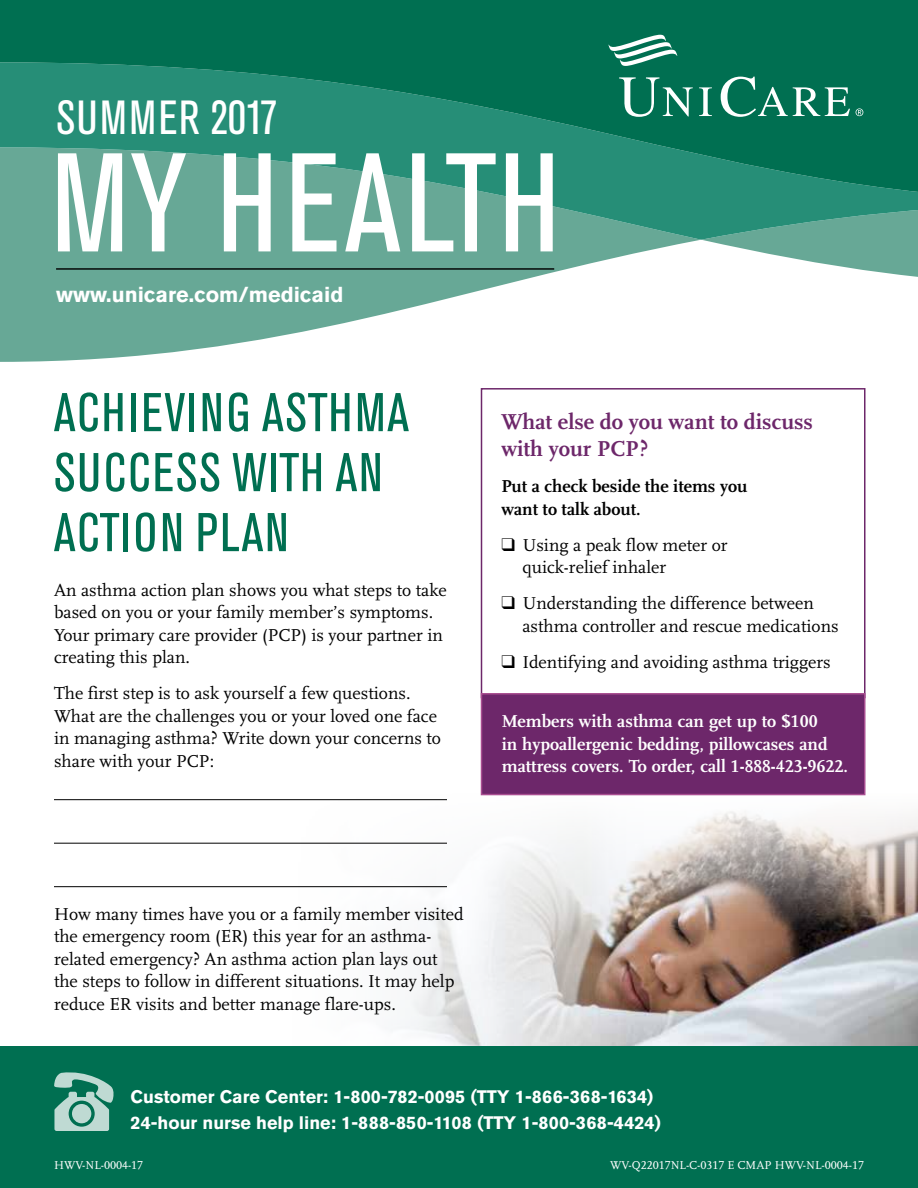
<style>
.page{position:relative;width:918px;height:1188px;background:#fff}
.page>*{position:absolute;margin:0;border:0;box-sizing:border-box;transform-origin:0 0}
.t1{font:condensed 138.9px "Akzidenz Grotesk Std";letter-spacing:.025em;color:#fff}
.t2{font:condensed 54px/60px "Akzidenz Grotesk Std";letter-spacing:.035em;color:#006f51}
.t3{font:condensed 47.4px "Akzidenz Grotesk Std";letter-spacing:.035em;color:#fff}
.t4{font:700 22.5px/27px "Scala LF";color:#6d276a}
.t5{font:700 21.6px "Akzidenz Grotesk Std";color:#fff}
.t6{font:18px/22.5px "Scala LF";color:#000}
.t7{font:700 18px/22.5px "Scala LF";color:#fff}
.t8{font:700 18px "Akzidenz Grotesk Std";color:#fff}
.t9{font:700 18px/22.5px "Scala LF";color:#000}
.t10{font:12px "Scala LF";color:#fff}
</style>
<div class="page">
<img style="left:189px;top:794px;width:729px;height:252px">
<hr style="left:54px;top:799px;width:393px;height:1px;background:#000">
<hr style="left:54px;top:843px;width:393px;height:1px;background:#000">
<hr style="left:54px;top:886px;width:393px;height:1px;background:#000">
<svg style="left:0;top:240px;width:699px;height:122px;fill:#67a896"></svg>
<svg style="left:703px;top:240px;width:215px;height:37px"></svg>
<svg style="left:0;top:202px;width:918px;height:38px;background:#58a28f"></svg>
<svg style="left:0;top:0;width:918px;height:202px;background:#198066"></svg>
<svg style="left:619px;top:77px;width:74px;height:40px"></svg>
<svg style="left:699px;top:87px;width:13px;height:29px"></svg>
<svg style="left:721px;top:77px;width:129px;height:40px"></svg>
<svg style="left:608px;top:35px;width:69px;height:31px"></svg>
<svg style="left:856px;top:108px;width:7px;height:8px"></svg>
<hr style="left:56px;top:268px;width:498px;height:2px;background:#000">
<div style="left:481px;top:388px;width:385px;height:310px;border:2px solid #6d276a"></div>
<div style="left:481px;top:693px;width:385px;height:102px;background:#6d276a;border:2px solid #a94e91"></div>
<div style="left:0;top:1046px;width:918px;height:142px;background:#006f51"></div>
<svg style="left:54px;top:1072px;width:60px;height:59px"></svg>
<div style="left:72px;top:1104px;width:19px;height:19px;background:#bfdad3;border-radius:50%"></div>
<h1 class="t3" style="left:56px;top:91px;width:223px">SUMMER 2017</h1>
<h1 class="t1" style="left:51px;top:125px;width:510px">MY HEALTH</h1>
<p class="t5" style="left:56px;top:282px;width:289px">www.unicare.com/medicaid</p>
<h2 class="t2" style="left:54px;top:383px;width:356px">ACHIEVING ASTHMA<br>SUCCESS WITH AN<br>ACTION PLAN</h2>
<p class="t6" style="left:54px;top:579px;width:394px">An asthma action plan shows you what steps to take based on you or your family member’s symptoms.<br>Your primary care provider (PCP) is your partner in creating this plan.</p>
<p class="t6" style="left:54px;top:682px;width:385px">The first step is to ask yourself a few questions.<br>What are the challenges you or your loved one face</p>
<p class="t6" style="left:54px;top:750px;width:162px">share with your PCP:</p>
<p class="t6" style="left:54px;top:727px;width:389px">in managing asthma? Write down your concerns to</p>
<p class="t4" style="left:501px;top:409px;width:313px">What else do you want to discuss with your PCP?</p>
<p class="t9" style="left:501px;top:475px;width:248px">Put a check beside the items you want to talk about.</p>
<p class="t6" style="left:522px;top:534px;width:207px;text-indent:-21px">❑ Using a peak flow meter or quick-relief inhaler</p>
<p class="t6" style="left:522px;top:593px;width:318px;text-indent:-21px">❑ Understanding the difference between asthma controller and rescue medications</p>
<p class="t6" style="left:501px;top:651px;width:331px">❑ Identifying and avoiding asthma triggers</p>
<p class="t7" style="left:502px;top:710px;width:348px">Members with asthma can get up to $100<br>in hypoallergenic bedding, pillowcases and mattress covers. To order, call 1-888-423-9622.</p>
<p class="t6" style="left:54px;top:903px;width:411px">How many times have you or a family member visited the emergency room (ER) this year for an asthma&shy;related emergency? An asthma action plan lays out the steps to follow in different situations. It may help reduce ER visits and better manage flare-ups.</p>
<p class="t8" style="left:131px;top:1087px;width:524px">Customer Care Center: 1-800-782-0095 (TTY 1-866-368-1634)</p>
<p class="t8" style="left:131px;top:1112px;width:532px">24-hour nurse help line: 1-888-850-1108 (TTY 1-800-368-4424)</p>
<p class="t10" style="left:54px;top:1159px;width:91px">HWV-NL-0004-17</p>
<p class="t10" style="left:610px;top:1159px;width:255px">WV-Q22017NL-C-0317 E CMAP HWV-NL-0004-17</p>
</div>
